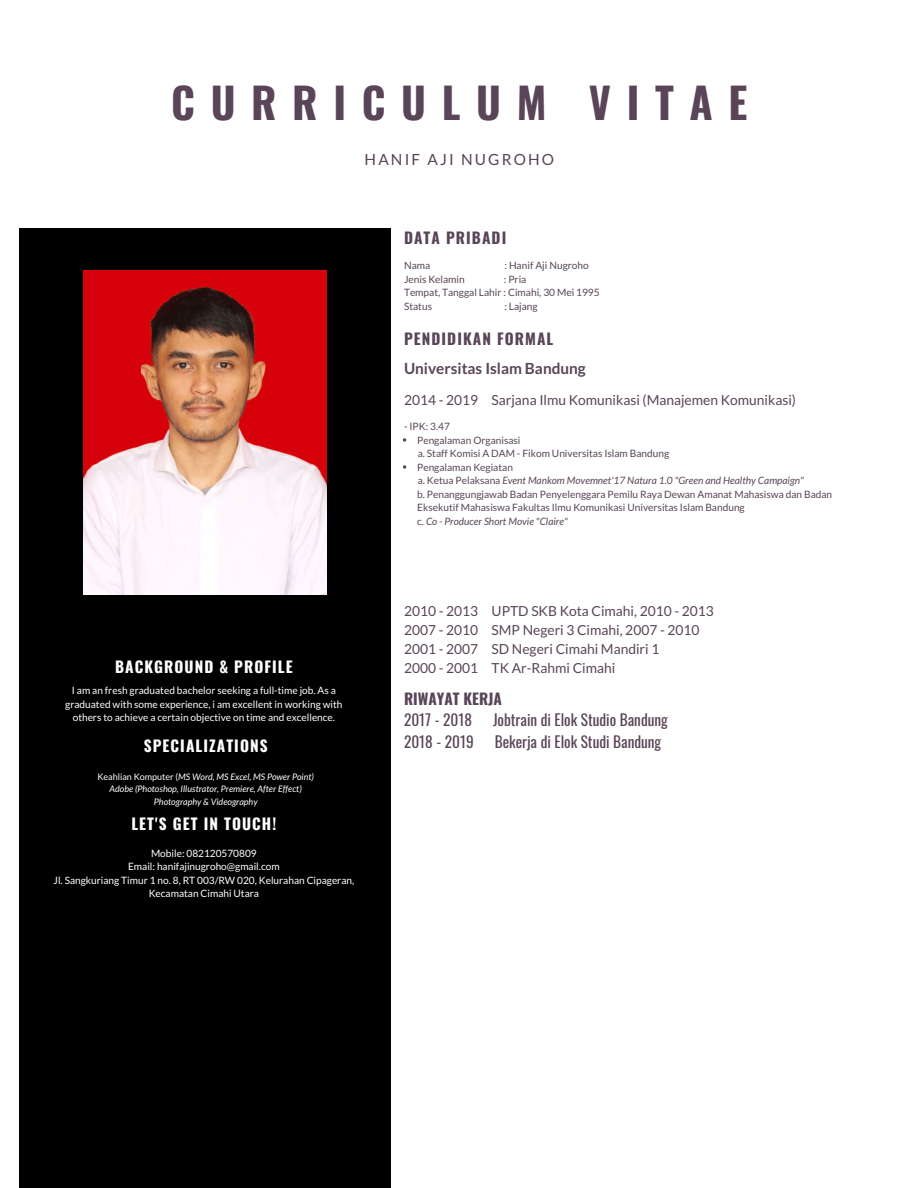
<style>
.page{position:relative;width:918px;height:1188px;background:#fff}
.page>*{position:absolute;margin:0;border:0;box-sizing:border-box;transform-origin:0 0}
.t1{font:700 42.3px "Oswald";letter-spacing:.37em;color:#594557}
.t2{font:15.3px "Oswald";color:#594557}
.t3{font:700 15.3px "Oswald";letter-spacing:.07em;color:#fff}
.t4{font:700 15.3px "Oswald";letter-spacing:.07em;color:#594557}
.t5{font:700 15.3px "Lato";color:#594557}
.t6{font:15.3px "Lato";letter-spacing:.14em;color:#594557}
.t7{font:700 15.3px "Oswald";color:#594557}
.t8{font:13.8px/19.2px "Lato";color:#594557}
.t9{font:10.2px/13.5px "Lato";color:#594557}
.t10{font:10.05px/13.5px "Lato";color:#fff;text-align:center}
.t11{font:italic 9px/12.3px "Lato";color:#fff;text-align:center}
.s1{font-style:normal}
.s2{font-style:italic}
</style>
<div class="page">
<div style="left:19px;top:228px;width:372px;height:960px;background:#000"></div>
<img style="left:83px;top:270px;width:243px;height:324px">
<svg style="left:403px;top:438px;width:3px;height:4px"></svg>
<svg style="left:403px;top:465px;width:3px;height:4px"></svg>
<h1 class="t1" style="left:171px;top:69px;width:578px">CURRICULUM VITAE</h1>
<h2 class="t6" style="left:365px;top:150px;width:191px">HANIF AJI NUGROHO</h2>
<h2 class="t4" style="left:404px;top:225px;width:104px">DATA PRIBADI</h2>
<p class="t9" style="left:404px;top:259px;width:28px">Nama</p>
<p class="t9" style="left:505px;top:259px;width:86px">: Hanif Aji Nugroho</p>
<p class="t9" style="left:404px;top:272px;width:62px">Jenis Kelamin</p>
<p class="t9" style="left:404px;top:272px;width:197px;text-indent:100px">: Pria<br>Tempat, Tanggal Lahir : Cimahi, 30 Mei 1995<br>Status</p>
<p class="t9" style="left:504px;top:299px;width:35px">: Lajang</p>
<h2 class="t4" style="left:404px;top:327px;width:151px">PENDIDIKAN FORMAL</h2>
<h2 class="t5" style="left:404px;top:358px;width:183px">Universitas Islam Bandung</h2>
<h3 class="t8" style="left:404px;top:390px;width:394px">2014 - 2019 Sarjana Ilmu Komunikasi (Manajemen Komunikasi)</h3>
<h2 class="t3" style="left:115px;top:654px;width:179px">BACKGROUND &amp; PROFILE</h2>
<p class="t10" style="left:65px;top:684px;width:279px">I am an fresh graduated bachelor seeking a full-time job. As a graduated with some experience, i am excellent in working with others to achieve a certain objective on time and excellence.</p>
<h2 class="t3" style="left:144px;top:734px;width:125px">SPECIALIZATIONS</h2>
<p class="t11" style="left:97px;top:770px;width:218px"><span class="s1">Keahlian Komputer (</span>MS Word, MS Excel, MS Power Point)<br>Adobe (Photoshop, Illustrator, Premiere, After Effect)<br>Photography &amp; Videography</p>
<h2 class="t3" style="left:131px;top:812px;width:146px">LET'S GET IN TOUCH!</h2>
<p class="t10" style="left:54px;top:846px;width:302px">Mobile: 082120570809<br>Email: hanifajinugroho@gmail.com<br>Jl. Sangkuriang Timur 1 no. 8, RT 003/RW 020, Kelurahan Cipageran, Kecamatan Cimahi Utara</p>
<p class="t9" style="left:404px;top:420px;width:47px">- IPK: 3.47</p>
<p class="t9" style="left:418px;top:447px;width:253px">a. Staff Komisi A DAM - Fikom Universitas Islam Bandung</p>
<p class="t9" style="left:417px;top:474px;width:417px">a. Ketua Pelaksana <span class="s2">Event Mankom Movemnet'17 Natura 1.0 "Green and Healthy Campaign"<br></span>b. Penanggungjawab Badan Penyelenggara Pemilu Raya Dewan Amanat Mahasiswa dan Badan Eksekutif Mahasiswa Fakultas Ilmu Komunikasi Universitas Islam Bandung<br>c. <span class="s2">Co - Producer Short Movie "Claire"</span></p>
<p class="t9" style="left:417px;top:433px;width:105px">Pengalaman Organisasi</p>
<p class="t9" style="left:417px;top:460px;width:97px">Pengalaman Kegiatan</p>
<h3 class="t8" style="left:404px;top:601px;width:311px">2010 - 2013 UPTD SKB Kota Cimahi, 2010 - 2013<br>2007 - 2010 SMP Negeri 3 Cimahi, 2007 - 2010<br>2001 - 2007 SD Negeri Cimahi Mandiri 1<br>2000 - 2001 TK Ar-Rahmi Cimahi</h3>
<h2 class="t7" style="left:404px;top:687px;width:100px">RIWAYAT KERJA</h2>
<h2 class="t2" style="left:404px;top:708px;width:69px">2017 - 2018</h2>
<h2 class="t2" style="left:493px;top:708px;width:176px">Jobtrain di Elok Studio Bandung</h2>
<h2 class="t2" style="left:404px;top:730px;width:71px">2018 - 2019</h2>
<h2 class="t2" style="left:495px;top:730px;width:168px">Bekerja di Elok Studi Bandung</h2>
</div>
